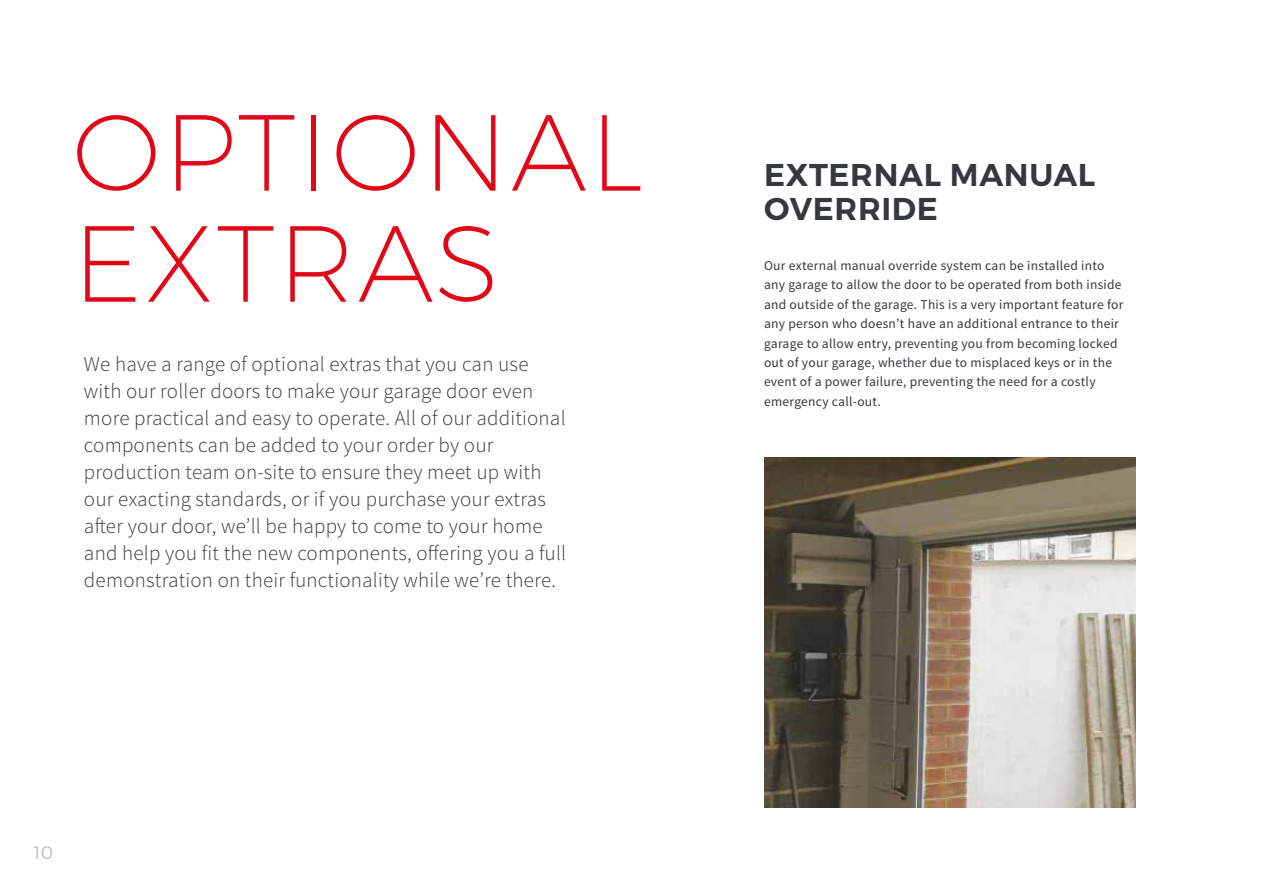
<style>
.page{position:relative;width:1263px;height:893px;background:#fff}
.page>*{position:absolute;margin:0;border:0;box-sizing:border-box;transform-origin:0 0}
.t1{font:200 108px/111px "Montserrat";letter-spacing:.025em;color:#e20717}
.t2{font:600 31.5px/34.5px "Montserrat";letter-spacing:.02em;color:#36393c}
.t3{font:300 21px/27px "Source Sans Pro";letter-spacing:.01em;color:#36393c}
.t4{font:300 18px "Montserrat";color:#bdbabd}
.t5{font:13.5px/19.5px "Source Sans Pro";letter-spacing:.02em;color:#36393c}
</style>
<div class="page">
<img style="left:764px;top:457px;width:371px;height:351px">
<h1 class="t1" style="left:72px;top:94px;width:572px">OPTIONAL<br>EXTRAS</h1>
<p class="t3" style="left:84px;top:350px;width:484px">We have a range of optional extras that you can use with our roller doors to make your garage door even more practical and easy to operate. All of our additional components can be added to your order by our production team on-site to ensure they meet up with our exacting standards, or if you purchase your extras after your door, we’ll be happy to come to your home and help you fit the new components, offering you a full demonstration on their functionality while we’re there.</p>
<p class="t4" style="left:34px;top:842px;width:21px">10</p>
<h2 class="t2" style="left:764px;top:158px;width:333px">EXTERNAL MANUAL<br>OVERRIDE</h2>
<p class="t5" style="left:764px;top:255px;width:361px">Our external manual override system can be installed into any garage to allow the door to be operated from both inside and outside of the garage. This is a very important feature for any person who doesn’t have an additional entrance to their garage to allow entry, preventing you from becoming locked out of your garage, whether due to misplaced keys or in the event of a power failure, preventing the need for a costly emergency call-out.</p>
</div>
